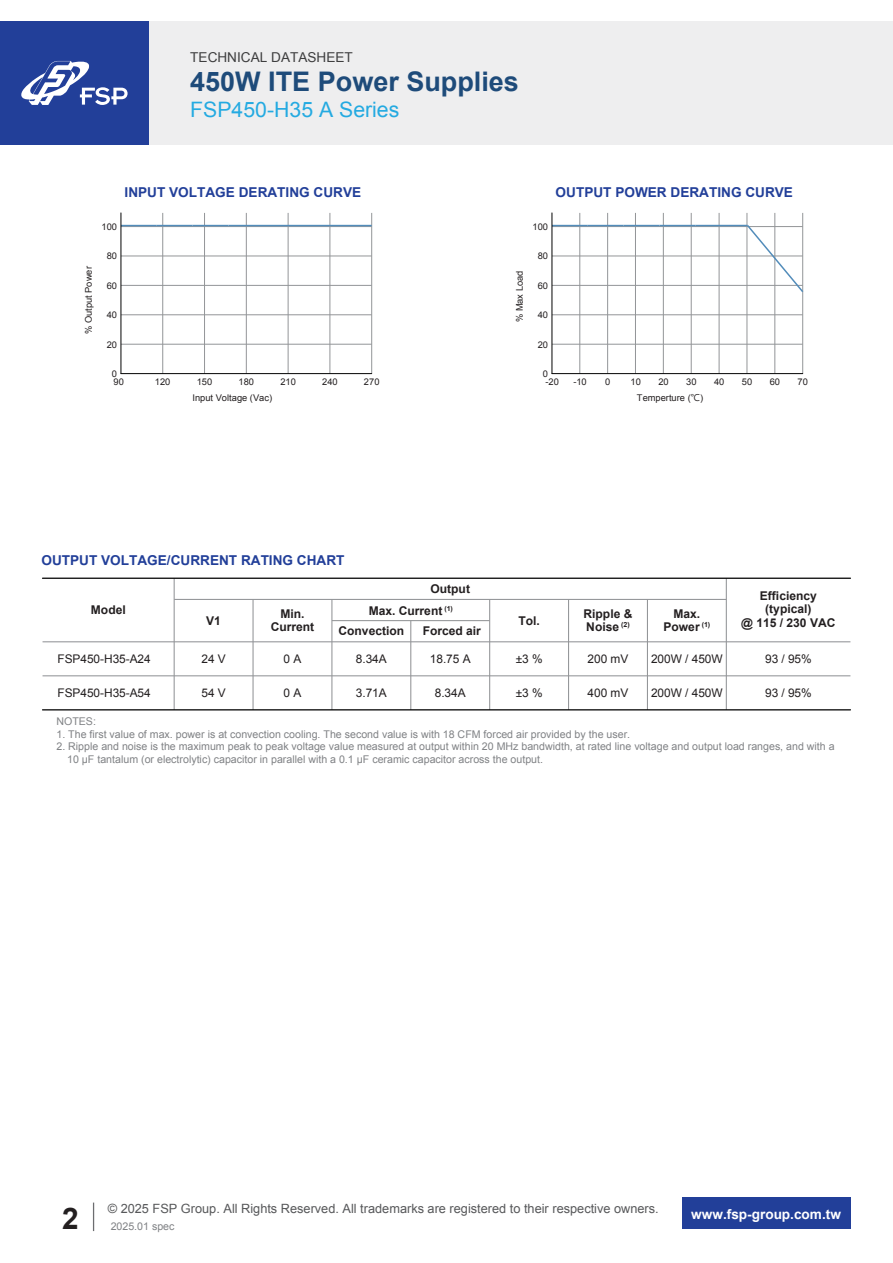
<style>
.page{position:relative;width:893px;height:1263px;background:#fff}
.page>*{position:absolute;margin:0;border:0;box-sizing:border-box;transform-origin:0 0}
.t1{font:700 29.7px "Arial";color:#231f20}
.t2{font:700 27px "Arial";color:#1e4b7a}
.t3{font:21.3px "Arial";color:#24aae1}
.t4{font:700 13.65px "Arial";color:#223f99}
.t5{font:700 13.65px "Arial";color:#fff}
.t6{font:13.65px "Arial";color:#3e3e3f}
.t7{font:12.75px "Arial";color:#57585a}
.t8{font:700 12px/13.6px "Arial";color:#231f20;text-align:center}
.t9{font:11.85px "Arial";letter-spacing:-.005em;color:#231f20}
.t10{font:10.65px/12.8px "Arial";color:#808285}
.t11{font:9.3px/7.8px "Arial";color:#231f20}
.s1{font-family:"Microsoft Jheng Hei"}
</style>
<div class="page">
<svg style="left:93px;top:1202px;width:1px;height:29px"></svg>
<div style="left:682px;top:1197px;width:168px;height:32px;background:#223f99"></div>
<div style="left:0;top:21px;width:893px;height:124px;background:#eeeeef"></div>
<div style="left:0;top:21px;width:149px;height:124px;background:#223f99"></div>
<svg style="left:21px;top:61px;width:107px;height:44px"></svg>
<hr style="left:43px;top:641px;width:807px;height:1px;background:#939598">
<hr style="left:43px;top:675px;width:807px;height:1px;background:#939598">
<hr style="left:174px;top:599px;width:552px;height:1px;background:#939598">
<hr style="left:332px;top:620px;width:158px;height:1px;background:#939598">
<hr style="left:252px;top:599px;width:2px;height:111px;background:#939598">
<hr style="left:410px;top:621px;width:1px;height:89px;background:#939598">
<hr style="left:331px;top:599px;width:1px;height:111px;background:#939598">
<hr style="left:174px;top:578px;width:1px;height:132px;background:#939598">
<hr style="left:568px;top:599px;width:1px;height:111px;background:#939598">
<hr style="left:489px;top:599px;width:1px;height:111px;background:#939598">
<hr style="left:647px;top:599px;width:1px;height:111px;background:#939598">
<hr style="left:726px;top:578px;width:1px;height:132px;background:#939598">
<hr style="left:43px;top:709px;width:807px;height:1px;background:#030303">
<hr style="left:43px;top:578px;width:807px;height:1px;background:#030303">
<hr style="left:162px;top:213px;width:1px;height:161px;background:#939598">
<hr style="left:204px;top:213px;width:1px;height:161px;background:#939598">
<hr style="left:246px;top:213px;width:1px;height:161px;background:#939598">
<hr style="left:288px;top:213px;width:1px;height:161px;background:#939598">
<hr style="left:330px;top:213px;width:1px;height:161px;background:#939598">
<hr style="left:371px;top:213px;width:1px;height:161px;background:#939598">
<hr style="left:121px;top:344px;width:251px;height:1px;background:#939598">
<hr style="left:121px;top:314px;width:251px;height:1px;background:#939598">
<hr style="left:121px;top:285px;width:251px;height:1px;background:#939598">
<hr style="left:121px;top:256px;width:251px;height:1px;background:#939598">
<hr style="left:121px;top:226px;width:251px;height:1px;background:#939598">
<hr style="left:121px;top:373px;width:251px;height:1px;background:#030303">
<hr style="left:121px;top:225px;width:36px;height:1px;background:#528cba">
<hr style="left:157px;top:225px;width:36px;height:1px;background:#528cba">
<hr style="left:193px;top:225px;width:35px;height:1px;background:#528cba">
<hr style="left:228px;top:225px;width:144px;height:1px;background:#528cba">
<hr style="left:121px;top:213px;width:1px;height:161px;background:#030303">
<hr style="left:635px;top:213px;width:1px;height:161px;background:#939598">
<hr style="left:607px;top:213px;width:1px;height:161px;background:#939598">
<hr style="left:579px;top:213px;width:1px;height:161px;background:#939598">
<hr style="left:802px;top:213px;width:1px;height:161px;background:#939598">
<hr style="left:774px;top:213px;width:1px;height:161px;background:#939598">
<hr style="left:747px;top:213px;width:1px;height:161px;background:#939598">
<hr style="left:719px;top:213px;width:1px;height:161px;background:#939598">
<hr style="left:691px;top:213px;width:1px;height:161px;background:#939598">
<hr style="left:663px;top:213px;width:1px;height:161px;background:#939598">
<hr style="left:552px;top:344px;width:251px;height:1px;background:#939598">
<hr style="left:552px;top:314px;width:251px;height:1px;background:#939598">
<hr style="left:552px;top:285px;width:251px;height:1px;background:#939598">
<hr style="left:552px;top:256px;width:251px;height:1px;background:#939598">
<hr style="left:552px;top:226px;width:251px;height:1px;background:#939598">
<hr style="left:552px;top:225px;width:36px;height:1px;background:#528cba">
<hr style="left:588px;top:225px;width:36px;height:1px;background:#528cba">
<hr style="left:624px;top:225px;width:35px;height:1px;background:#528cba">
<hr style="left:659px;top:225px;width:36px;height:1px;background:#528cba">
<hr style="left:695px;top:225px;width:53px;height:1px;background:#528cba">
<svg style="left:745px;top:223px;width:59px;height:71px"></svg>
<hr style="left:552px;top:373px;width:251px;height:1px;background:#030303">
<hr style="left:552px;top:213px;width:1px;height:161px;background:#030303">
<p class="t6" style="left:190px;top:48px;width:164px">TECHNICAL DATASHEET</p>
<h2 class="t2" style="left:190px;top:64px;width:330px">450W ITE Power Supplies</h2>
<h3 class="t3" style="left:190px;top:95px;width:211px">FSP450-H35 A Series</h3>
<p class="t4" style="left:125px;top:183px;width:238px">INPUT VOLTAGE DERATING CURVE</p>
<p class="t11" style="left:101px;top:223px;width:17px">100</p>
<p class="t11" style="left:85px;top:334px;width:69px;rotate:-90deg">% Output Power</p>
<p class="t11" style="left:107px;top:252px;width:12px">80</p>
<p class="t11" style="left:107px;top:282px;width:12px">60</p>
<p class="t11" style="left:107px;top:311px;width:12px">40</p>
<p class="t11" style="left:107px;top:341px;width:12px">20</p>
<p class="t11" style="left:112px;top:370px;width:7px">0</p>
<p class="t11" style="left:114px;top:378px;width:12px">90</p>
<p class="t11" style="left:155px;top:378px;width:17px">120</p>
<p class="t11" style="left:197px;top:378px;width:17px">150</p>
<p class="t11" style="left:239px;top:378px;width:17px">180</p>
<p class="t11" style="left:280px;top:378px;width:17px">210</p>
<p class="t11" style="left:322px;top:378px;width:17px">240</p>
<p class="t11" style="left:364px;top:378px;width:17px">270</p>
<p class="t11" style="left:192px;top:393px;width:81px">Input Voltage (Vac)</p>
<p class="t4" style="left:556px;top:183px;width:239px">OUTPUT POWER DERATING CURVE</p>
<p class="t11" style="left:516px;top:322px;width:53px;rotate:-90deg">% Max Load</p>
<p class="t11" style="left:532px;top:223px;width:17px">100</p>
<p class="t11" style="left:538px;top:252px;width:12px">80</p>
<p class="t11" style="left:538px;top:282px;width:12px">60</p>
<p class="t11" style="left:538px;top:311px;width:12px">40</p>
<p class="t11" style="left:538px;top:341px;width:12px">20</p>
<p class="t11" style="left:543px;top:370px;width:18px">0 -20</p>
<p class="t11" style="left:573px;top:378px;width:15px">-10</p>
<p class="t11" style="left:605px;top:378px;width:7px">0</p>
<p class="t11" style="left:631px;top:378px;width:12px">10</p>
<p class="t11" style="left:658px;top:378px;width:12px">20</p>
<p class="t11" style="left:686px;top:378px;width:12px">30</p>
<p class="t11" style="left:714px;top:378px;width:12px">40</p>
<p class="t11" style="left:742px;top:378px;width:12px">50</p>
<p class="t11" style="left:770px;top:378px;width:12px">60</p>
<p class="t11" style="left:798px;top:378px;width:12px">70</p>
<p class="t11" style="left:637px;top:393px;width:68px">Temperture (<span class="s1">℃</span>)</p>
<p class="t4" style="left:41px;top:552px;width:305px">OUTPUT VOLTAGE/CURRENT RATING CHART</p>
<p class="t8" style="left:91px;top:603px;width:36px">Model</p>
<p class="t9" style="left:57px;top:651px;width:95px">FSP450-H35-A24</p>
<p class="t9" style="left:57px;top:685px;width:95px">FSP450-H35-A54</p>
<p class="t8" style="left:206px;top:614px;width:16px">V1</p>
<p class="t9" style="left:201px;top:651px;width:26px">24 V</p>
<p class="t9" style="left:201px;top:685px;width:26px">54 V</p>
<p class="t8" style="left:271px;top:607px;width:45px">Min.<br>Current</p>
<p class="t9" style="left:284px;top:651px;width:19px">0 A</p>
<p class="t9" style="left:284px;top:685px;width:19px">0 A</p>
<p class="t8" style="left:430px;top:582px;width:41px">Output</p>
<p class="t8" style="left:369px;top:604px;width:86px">Max. Current <sup>(1)</sup></p>
<p class="t8" style="left:339px;top:624px;width:67px">Convection</p>
<p class="t9" style="left:356px;top:651px;width:32px">8.34A</p>
<p class="t9" style="left:356px;top:685px;width:32px">3.71A</p>
<p class="t8" style="left:423px;top:624px;width:60px">Forced air</p>
<p class="t9" style="left:430px;top:651px;width:42px">18.75 A</p>
<p class="t9" style="left:435px;top:685px;width:32px">8.34A</p>
<p class="t8" style="left:518px;top:614px;width:23px">Tol.</p>
<p class="t9" style="left:516px;top:651px;width:28px">±3 %</p>
<p class="t9" style="left:516px;top:685px;width:28px">±3 %</p>
<p class="t8" style="left:584px;top:607px;width:50px;text-align:left">Ripple &amp;<br>Noise <sup>(2)</sup></p>
<p class="t9" style="left:588px;top:651px;width:42px">200 mV</p>
<p class="t9" style="left:588px;top:685px;width:42px">400 mV</p>
<p class="t8" style="left:663px;top:607px;width:48px">Max.<br>Power <sup>(1)</sup></p>
<p class="t9" style="left:651px;top:651px;width:73px">200W / 450W</p>
<p class="t9" style="left:651px;top:685px;width:73px">200W / 450W</p>
<p class="t8" style="left:741px;top:589px;width:96px">Efficiency (typical)<br>@ 115 / 230 VAC</p>
<p class="t9" style="left:765px;top:651px;width:48px">93 / 95%</p>
<p class="t9" style="left:765px;top:685px;width:48px">93 / 95%</p>
<p class="t10" style="left:56px;top:715px;width:41px">NOTES:</p>
<p class="t10" style="left:56px;top:728px;width:575px">1. The first value of max. power is at convection cooling. The second value is with 18 CFM forced air provided by the user.</p>
<p class="t10" style="left:67px;top:740px;width:769px;text-indent:-11px">2. Ripple and noise is the maximum peak to peak voltage value measured at output within 20 MHz bandwidth, at rated line voltage and output load ranges, and with a<br>10 μF tantalum (or electrolytic) capacitor in parallel with a 0.1 μF ceramic capacitor across the output.</p>
<p class="t7" style="left:108px;top:1200px;width:553px">© 2025 FSP Group. All Rights Reserved. All trademarks are registered to their respective owners.</p>
<p class="t10" style="left:111px;top:1220px;width:65px">2025.01 spec</p>
<h1 class="t1" style="left:62px;top:1199px;width:18px">2</h1>
<p class="t5" style="left:691px;top:1205px;width:151px">www.fsp-group.com.tw</p>
</div>
